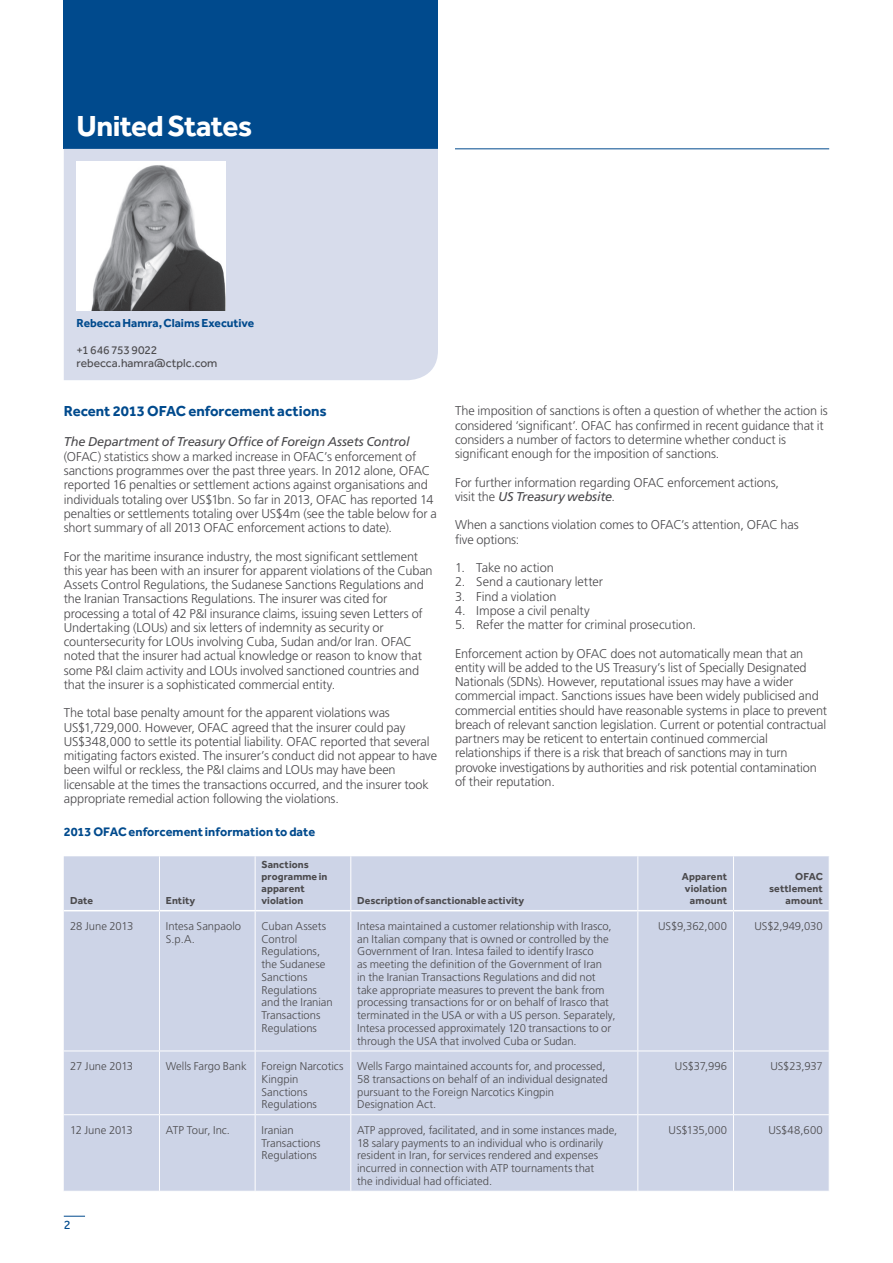
<style>
.page{position:relative;width:893px;height:1263px;background:#fff}
.page>*{position:absolute;margin:0;border:0;box-sizing:border-box;transform-origin:0 0}
.t1{font:700 30px "Effra";letter-spacing:-.025em;color:#fff}
.t2{font:700 15px "Effra";letter-spacing:-.005em;color:#004a8d}
.t3{font:300 12.75px/14.2px "Frutiger LT Std";letter-spacing:-.01em;color:#4b4a4d}
.t4{font:italic 12.75px "Frutiger LT Std";letter-spacing:-.015em;color:#4b4a4d}
.t5{font:700 12.75px "Effra";letter-spacing:.005em;color:#004a8d}
.t6{font:12.75px "Effra";color:#004a8d}
.t7{font:12px/13.5px "Effra";color:#4b4a4d}
.t8{font:700 12px "Effra";color:#004a8d}
.t9{font:300 11.25px/12.8px "Frutiger LT Std";color:#4b4a4d}
.t10{font:700 10.5px/12px "Effra";letter-spacing:.005em;color:#4b4a4d;text-align:right}
.s1{font-weight:400;font-style:italic}
</style>
<div class="page">
<hr style="left:455px;top:149px;width:374px;height:1px;background:#004a8d">
<svg style="left:64px;top:1216px;width:21px;height:1px"></svg>
<div style="left:64px;top:0;width:374px;height:149px;background:#004a8d"></div>
<div style="left:64px;top:149px;width:374px;height:231px;background:#d7dceb"></div>
<img style="left:77px;top:162px;width:148px;height:148px">
<div style="left:64px;top:856px;width:765px;height:335px;background:#cdd4e7"></div>
<hr style="left:159px;top:856px;width:1px;height:54px;background:#fff">
<hr style="left:255px;top:856px;width:1px;height:54px;background:#fff">
<hr style="left:350px;top:856px;width:1px;height:54px;background:#fff">
<hr style="left:159px;top:911px;width:1px;height:139px;background:#fff">
<hr style="left:255px;top:911px;width:1px;height:139px;background:#fff">
<hr style="left:350px;top:911px;width:1px;height:139px;background:#fff">
<hr style="left:159px;top:1051px;width:1px;height:63px;background:#fff">
<hr style="left:255px;top:1051px;width:1px;height:63px;background:#fff">
<hr style="left:350px;top:1051px;width:1px;height:63px;background:#fff">
<hr style="left:159px;top:1115px;width:1px;height:76px;background:#fff">
<hr style="left:255px;top:1115px;width:1px;height:76px;background:#fff">
<hr style="left:350px;top:1115px;width:1px;height:76px;background:#fff">
<hr style="left:637px;top:911px;width:1px;height:139px;background:#fff">
<hr style="left:733px;top:911px;width:1px;height:139px;background:#fff">
<hr style="left:637px;top:1051px;width:1px;height:63px;background:#fff">
<hr style="left:733px;top:1051px;width:1px;height:63px;background:#fff">
<hr style="left:637px;top:1115px;width:1px;height:76px;background:#fff">
<hr style="left:733px;top:1115px;width:1px;height:76px;background:#fff">
<hr style="left:637px;top:856px;width:1px;height:54px;background:#fff">
<hr style="left:733px;top:856px;width:1px;height:54px;background:#fff">
<hr style="left:64px;top:1114px;width:95px;height:1px;background:#fff">
<hr style="left:159px;top:1114px;width:96px;height:1px;background:#fff">
<hr style="left:255px;top:1114px;width:96px;height:1px;background:#fff">
<hr style="left:351px;top:1114px;width:287px;height:1px;background:#fff">
<hr style="left:638px;top:1114px;width:95px;height:1px;background:#fff">
<hr style="left:733px;top:1114px;width:97px;height:1px;background:#fff">
<hr style="left:64px;top:1050px;width:95px;height:1px;background:#fff">
<hr style="left:159px;top:1050px;width:96px;height:1px;background:#fff">
<hr style="left:255px;top:1050px;width:96px;height:1px;background:#fff">
<hr style="left:351px;top:1050px;width:287px;height:1px;background:#fff">
<hr style="left:638px;top:1050px;width:95px;height:1px;background:#fff">
<hr style="left:733px;top:1050px;width:97px;height:1px;background:#fff">
<hr style="left:64px;top:910px;width:95px;height:1px;background:#fff">
<hr style="left:159px;top:910px;width:96px;height:1px;background:#fff">
<hr style="left:255px;top:910px;width:96px;height:1px;background:#fff">
<hr style="left:351px;top:910px;width:287px;height:1px;background:#fff">
<hr style="left:638px;top:910px;width:95px;height:1px;background:#fff">
<hr style="left:733px;top:910px;width:96px;height:1px;background:#fff">
<h1 class="t1" style="left:77px;top:108px;width:177px">United States</h1>
<p class="t8" style="left:77px;top:316px;width:179px">Rebecca Hamra, Claims Executive</p>
<p class="t7" style="left:77px;top:343px;width:142px">+1 646 753 9022 rebecca.hamra@ctplc.com</p>
<p class="t2" style="left:64px;top:402px;width:264px">Recent 2013 OFAC enforcement actions</p>
<p class="t4" style="left:64px;top:435px;width:347px">The Department of Treasury Office of Foreign Assets Control</p>
<p class="t3" style="left:64px;top:449px;width:375px">(OFAC) statistics show a marked increase in OFAC’s enforcement of sanctions programmes over the past three years. In 2012 alone, OFAC reported 16 penalties or settlement actions against organisations and individuals totaling over US$1bn. So far in 2013, OFAC has reported 14 penalties or settlements totaling over US$4m (see the table below for a short summary of all 2013 OFAC enforcement actions to date).</p>
<p class="t3" style="left:64px;top:549px;width:370px">For the maritime insurance industry, the most significant settlement this year has been with an insurer for apparent violations of the Cuban Assets Control Regulations, the Sudanese Sanctions Regulations and the Iranian Transactions Regulations. The insurer was cited for processing a total of 42 P&amp;I insurance claims, issuing seven Letters of Undertaking (LOUs) and six letters of indemnity as security or countersecurity for LOUs involving Cuba, Sudan and/or Iran. OFAC noted that the insurer had actual knowledge or reason to know that some P&amp;I claim activity and LOUs involved sanctioned countries and that the insurer is a sophisticated commercial entity.</p>
<p class="t3" style="left:64px;top:706px;width:375px">The total base penalty amount for the apparent violations was US$1,729,000. However, OFAC agreed that the insurer could pay US$348,000 to settle its potential liability. OFAC reported that several mitigating factors existed. The insurer’s conduct did not appear to have been wilful or reckless, the P&amp;I claims and LOUs may have been licensable at the times the transactions occurred, and the insurer took appropriate remedial action following the violations.</p>
<p class="t5" style="left:64px;top:824px;width:253px">2013 OFAC enforcement information to date</p>
<p class="t3" style="left:455px;top:404px;width:374px">The imposition of sanctions is often a question of whether the action is considered ‘significant’. OFAC has confirmed in recent guidance that it considers a number of factors to determine whether conduct is significant enough for the imposition of sanctions.</p>
<p class="t3" style="left:455px;top:475px;width:326px">For further information regarding OFAC enforcement actions, visit the <span class="s1">US Treasury website</span>.</p>
<p class="t3" style="left:455px;top:518px;width:345px">When a sanctions violation comes to OFAC’s attention, OFAC has five options:</p>
<p class="t3" style="left:455px;top:561px;width:100px">1. Take no action</p>
<p class="t3" style="left:455px;top:575px;width:150px">2. Send a cautionary letter</p>
<p class="t3" style="left:455px;top:589px;width:103px">3. Find a violation</p>
<p class="t3" style="left:455px;top:603px;width:136px">4. Impose a civil penalty</p>
<p class="t3" style="left:455px;top:618px;width:243px">5. Refer the matter for criminal prosecution.</p>
<p class="t3" style="left:455px;top:646px;width:374px">Enforcement action by OFAC does not automatically mean that an entity will be added to the US Treasury’s list of Specially Designated Nationals (SDNs). However, reputational issues may have a wider commercial impact. Sanctions issues have been widely publicised and commercial entities should have reasonable systems in place to prevent breach of relevant sanction legislation. Current or potential contractual partners may be reticent to entertain continued commercial relationships if there is a risk that breach of sanctions may in turn provoke investigations by authorities and risk potential contamination of their reputation.</p>
<p class="t10" style="left:70px;top:894px;width:24px">Date</p>
<p class="t10" style="left:166px;top:894px;width:31px">Entity</p>
<p class="t10" style="left:261px;top:858px;width:67px;text-align:left">Sanctions programme in apparent violation</p>
<p class="t10" style="left:357px;top:894px;width:169px">Description of sanctionable activity</p>
<p class="t10" style="left:682px;top:870px;width:47px">Apparent violation amount</p>
<p class="t10" style="left:769px;top:870px;width:55px">OFAC settlement amount</p>
<p class="t9" style="left:70px;top:920px;width:65px">28 June 2013</p>
<p class="t9" style="left:166px;top:920px;width:77px">Intesa Sanpaolo<br>S.p.A.</p>
<p class="t9" style="left:261px;top:920px;width:73px">Cuban Assets<br>Control<br>Regulations, the Sudanese<br>Sanctions<br>Regulations and the Iranian<br>Transactions<br>Regulations</p>
<p class="t9" style="left:357px;top:920px;width:260px">Intesa maintained a customer relationship with Irasco, an Italian company that is owned or controlled by the Government of Iran. Intesa failed to identify Irasco<br>as meeting the definition of the Government of Iran<br>in the Iranian Transactions Regulations and did not take appropriate measures to prevent the bank from processing transactions for or on behalf of Irasco that terminated in the USA or with a US person. Separately, Intesa processed approximately 120 transactions to or through the USA that involved Cuba or Sudan.</p>
<p class="t9" style="left:658px;top:920px;width:70px">US$9,362,000</p>
<p class="t9" style="left:754px;top:920px;width:70px">US$2,949,030</p>
<p class="t9" style="left:70px;top:1060px;width:64px">27 June 2013</p>
<p class="t9" style="left:166px;top:1060px;width:82px">Wells Fargo Bank</p>
<p class="t9" style="left:261px;top:1060px;width:83px">Foreign Narcotics<br>Kingpin<br>Sanctions<br>Regulations</p>
<p class="t9" style="left:357px;top:1060px;width:252px">Wells Fargo maintained accounts for, and processed, 58 transactions on behalf of an individual designated pursuant to the Foreign Narcotics Kingpin Designation Act.</p>
<p class="t9" style="left:675px;top:1060px;width:54px">US$37,996</p>
<p class="t9" style="left:770px;top:1060px;width:54px">US$23,937</p>
<p class="t9" style="left:70px;top:1124px;width:64px">12 June 2013</p>
<p class="t9" style="left:166px;top:1124px;width:66px">ATP Tour, Inc.</p>
<p class="t9" style="left:261px;top:1124px;width:60px">Iranian<br>Transactions<br>Regulations</p>
<p class="t9" style="left:357px;top:1124px;width:262px">ATP approved, facilitated, and in some instances made, 18 salary payments to an individual who is ordinarily resident in Iran, for services rendered and expenses incurred in connection with ATP tournaments that<br>the individual had officiated.</p>
<p class="t9" style="left:669px;top:1124px;width:60px">US$135,000</p>
<p class="t9" style="left:768px;top:1124px;width:56px">US$48,600</p>
<p class="t6" style="left:64px;top:1217px;width:8px">2</p>
</div>
